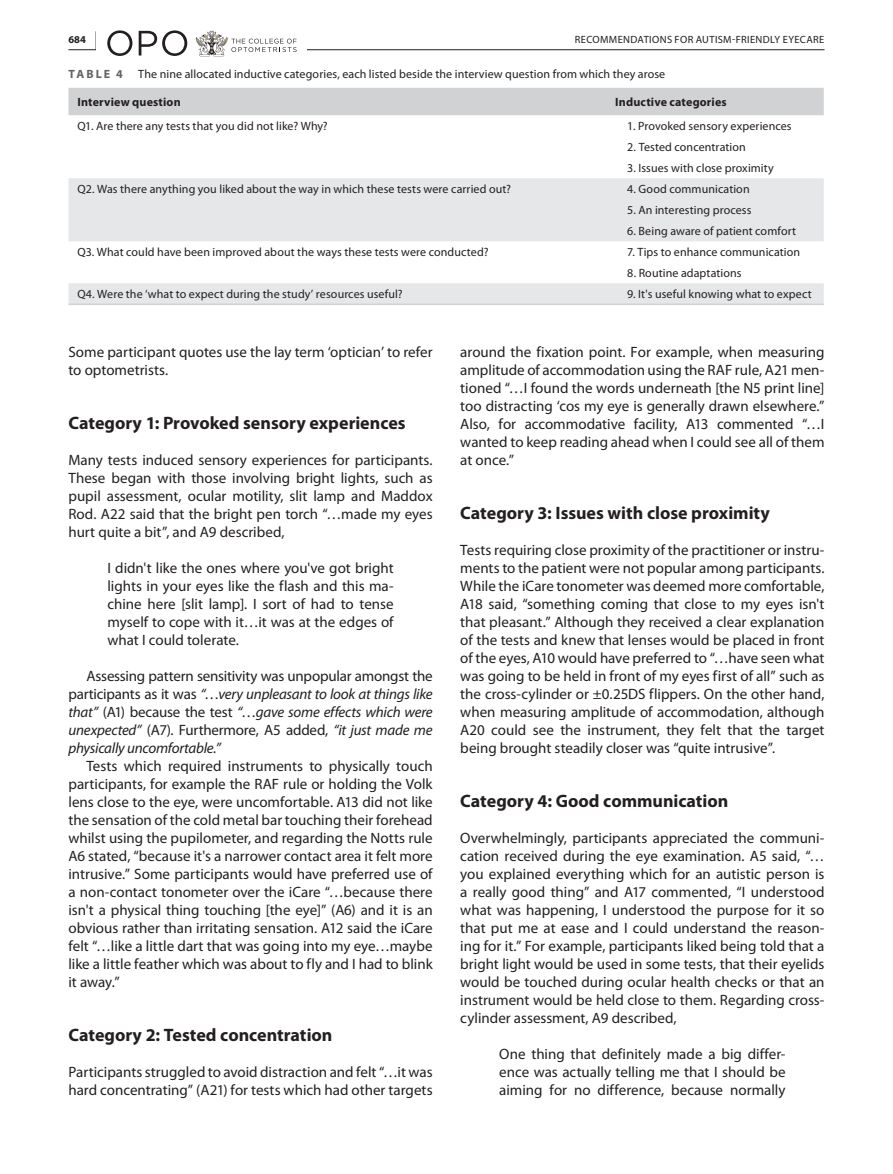
<style>
.page{position:relative;width:893px;height:1174px;background:#fff}
.page>*{position:absolute;margin:0;border:0;box-sizing:border-box;transform-origin:0 0}
.t1{font:700 18px "Myriad Pro";color:#231f20}
.t2{font:15px/18px "Myriad Pro";color:#231f20;text-align:justify}
.t3{font:italic 15px/18px "Myriad Pro";letter-spacing:-.015em;color:#231f20;text-align:justify}
.t4{font:12px "Myriad Pro";letter-spacing:.01em;color:#231f20}
.t5{font:700 12px "Myriad Pro";letter-spacing:.015em;color:#231f20}
.t6{font:700 12px "Myriad Pro";letter-spacing:.165em;color:#636366}
.t7{font:10.5px "Myriad Pro";letter-spacing:.035em;color:#231f20}
.t8{font:700 10.5px "Myriad Pro";color:#231f20}
.s1{font-size:18.15px}
.s2{font-style:normal}
</style>
<div class="page">
<hr style="left:68px;top:49px;width:756px;height:1px;background:#231f20">
<div style="left:97px;top:30px;width:210px;height:26px;background:#fff"></div>
<svg style="left:196px;top:31px;width:101px;height:25px"></svg>
<svg style="left:107px;top:30px;width:80px;height:26px"></svg>
<div style="left:68px;top:88px;width:756px;height:27px;background:#d1d2d4"></div>
<svg style="left:68px;top:178px;width:756px;height:125px;fill:#e6e7e9"></svg>
<hr style="left:68px;top:303px;width:538px;height:2px;background:#d1d2d4">
<hr style="left:606px;top:303px;width:218px;height:2px;background:#d1d2d4">
<p class="t8" style="left:68px;top:33px;width:30px">684 <span class="s1">|</span></p>
<p class="t7" style="left:575px;top:33px;width:251px">RECOMMENDATIONS FOR AUTISM-FRIENDLY EYECARE</p>
<p class="t6" style="left:69px;top:67px;width:56px">TABLE 4</p>
<p class="t4" style="left:138px;top:67px;width:529px">The nine allocated inductive categories, each listed beside the interview question from which they arose</p>
<p class="t5" style="left:77px;top:95px;width:105px">Interview question</p>
<p class="t5" style="left:615px;top:95px;width:113px">Inductive categories</p>
<p class="t4" style="left:77px;top:120px;width:252px">Q1. Are there any tests that you did not like? Why?</p>
<p class="t4" style="left:627px;top:120px;width:166px">1. Provoked sensory experiences</p>
<p class="t4" style="left:627px;top:141px;width:120px">2. Tested concentration</p>
<p class="t4" style="left:627px;top:162px;width:148px">3. Issues with close proximity</p>
<p class="t4" style="left:77px;top:183px;width:435px">Q2. Was there anything you liked about the way in which these tests were carried out?</p>
<p class="t4" style="left:627px;top:183px;width:124px">4. Good communication</p>
<p class="t4" style="left:627px;top:204px;width:126px">5. An interesting process</p>
<p class="t4" style="left:627px;top:225px;width:170px">6. Being aware of patient comfort</p>
<p class="t4" style="left:77px;top:246px;width:413px">Q3. What could have been improved about the ways these tests were conducted?</p>
<p class="t4" style="left:627px;top:246px;width:174px">7. Tips to enhance communication</p>
<p class="t4" style="left:627px;top:267px;width:116px">8. Routine adaptations</p>
<p class="t4" style="left:77px;top:288px;width:327px">Q4. Were the ‘what to expect during the study’ resources useful?</p>
<p class="t4" style="left:627px;top:288px;width:186px">9. It's useful knowing what to expect</p>
<p class="t2" style="left:68px;top:343px;width:366px">Some participant quotes use the lay term ‘optician’ to refer to optometrists.</p>
<p class="t1" style="left:68px;top:413px;width:339px">Category 1: Provoked sensory experiences</p>
<p class="t2" style="left:68px;top:451px;width:366px">Many tests induced sensory experiences for participants.<br>These began with those involving bright lights, such as pupil assessment, ocular motility, slit lamp and Maddox Rod. A22 said that the bright pen torch “…made my eyes hurt quite a bit”, and A9 described,</p>
<p class="t2" style="left:107px;top:559px;width:288px">I didn't like the ones where you've got bright lights in your eyes like the flash and this ma&shy;chine here [slit lamp]. I sort of had to tense myself to cope with it…it was at the edges of what I could tolerate.</p>
<p class="t3" style="left:68px;top:667px;width:366px;text-indent:18px"><span class="s2">Assessing pattern sensitivity was unpopular amongst the participants as it was</span> “…very unpleasant to look at things like that” <span class="s2">(A1) because the test</span> “…gave some effects which were unexpected” <span class="s2">(A7). Furthermore, A5 added,</span> “it just made me physically uncomfortable.”</p>
<p class="t2" style="left:68px;top:757px;width:366px;text-indent:18px">Tests which required instruments to physically touch participants, for example the RAF rule or holding the Volk lens close to the eye, were uncomfortable. A13 did not like the sensation of the cold metal bar touching their forehead whilst using the pupilometer, and regarding the Notts rule A6 stated, “because it's a narrower contact area it felt more intrusive.” Some participants would have preferred use of a non-contact tonometer over the iCare “…because there isn't a physical thing touching [the eye]” (A6) and it is an obvious rather than irritating sensation. A12 said the iCare felt “…like a little dart that was going into my eye…maybe like a little feather which was about to fly and I had to blink it away.”</p>
<p class="t1" style="left:68px;top:1025px;width:265px">Category 2: Tested concentration</p>
<p class="t2" style="left:68px;top:1063px;width:366px">Participants struggled to avoid distraction and felt “…it was hard concentrating” (A21) for tests which had other targets</p>
<p class="t2" style="left:460px;top:343px;width:366px">around the fixation point. For example, when measuring amplitude of accommodation using the RAF rule, A21 men&shy;tioned “…I found the words underneath [the N5 print line] too distracting ‘cos my eye is generally drawn elsewhere.” Also, for accommodative facility, A13 commented “…I wanted to keep reading ahead when I could see all of them at once.”</p>
<p class="t1" style="left:460px;top:503px;width:311px">Category 3: Issues with close proximity</p>
<p class="t2" style="left:460px;top:541px;width:366px">Tests requiring close proximity of the practitioner or instru&shy;ments to the patient were not popular among participants.<br>While the iCare tonometer was deemed more comfortable, A18 said, “something coming that close to my eyes isn't that pleasant.” Although they received a clear explanation of the tests and knew that lenses would be placed in front of the eyes, A10 would have preferred to “…have seen what was going to be held in front of my eyes first of all” such as the cross-cylinder or ±0.25DS flippers. On the other hand, when measuring amplitude of accommodation, although A20 could see the instrument, they felt that the target being brought steadily closer was “quite intrusive”.</p>
<p class="t1" style="left:460px;top:791px;width:270px">Category 4: Good communication</p>
<p class="t2" style="left:460px;top:829px;width:366px">Overwhelmingly, participants appreciated the communi&shy;cation received during the eye examination. A5 said, “… you explained everything which for an autistic person is a really good thing” and A17 commented, “I understood what was happening, I understood the purpose for it so that put me at ease and I could understand the reason&shy;ing for it.” For example, participants liked being told that a bright light would be used in some tests, that their eyelids would be touched during ocular health checks or that an instrument would be held close to them. Regarding cross&shy;cylinder assessment, A9 described,</p>
<p class="t2" style="left:499px;top:1045px;width:288px">One thing that definitely made a big differ&shy;ence was actually telling me that I should be aiming for no difference, because normally</p>
</div>
